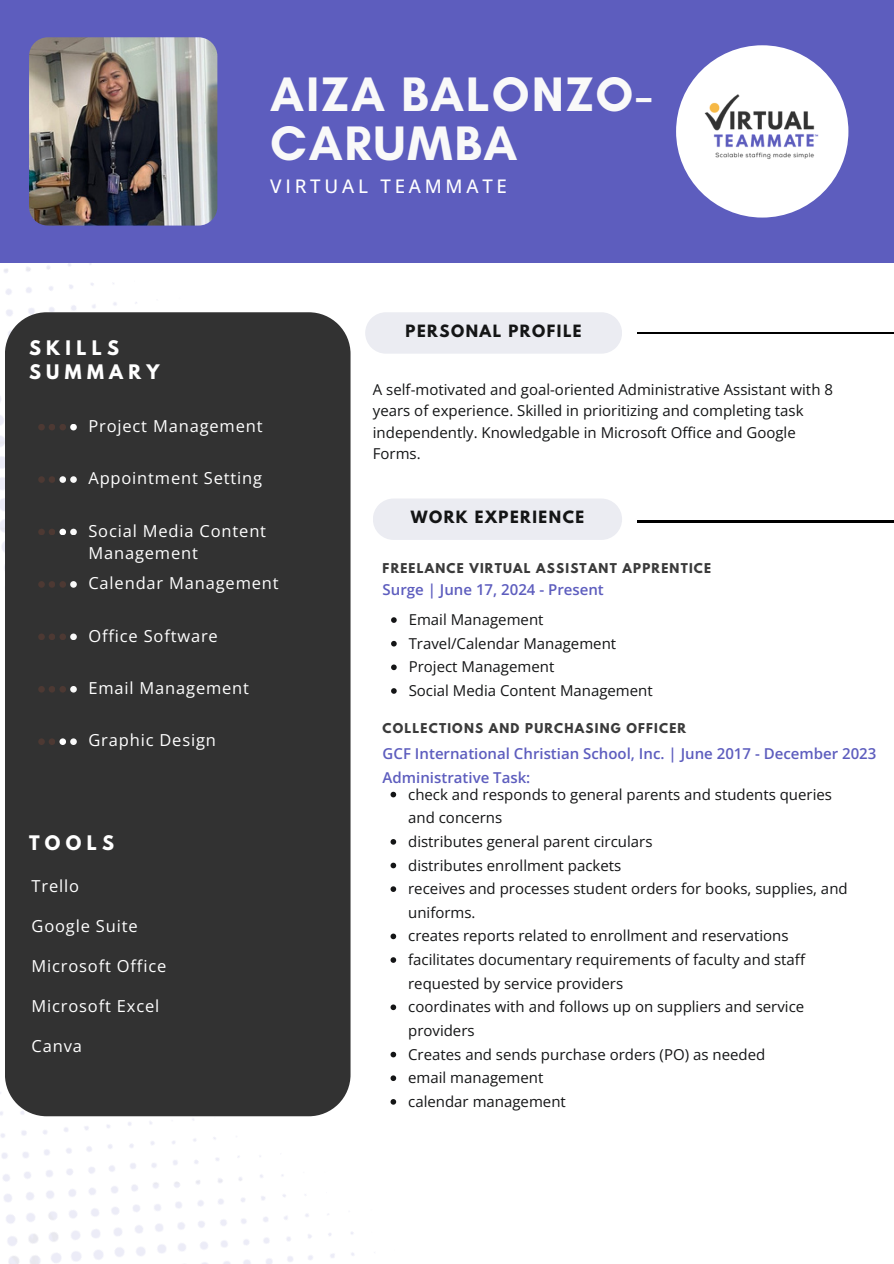
<style>
.page{position:relative;width:894px;height:1264px;background:#fff}
.page>*{position:absolute;margin:0;border:0;box-sizing:border-box;transform-origin:0 0}
.t1{font:700 49.35px/49.3px "Glacial Indifference";letter-spacing:.035em;color:#f9f9f9}
.t2{font:500 18.75px "Open Sans";letter-spacing:.2em;color:#fff}
.t3{font:700 17.7px/24.8px "League Spartan";letter-spacing:.3em;color:#fff}
.t4{font:16.5px/22.5px "Open Sans";letter-spacing:.05em;color:#fff}
.t5{font:15px/23.7px "Open Sans";color:#141516}
.t6{font:600 15px "Open Sans";color:#5d5dbe}
.t7{font:700 15px "League Spartan";letter-spacing:.1em;color:#141516}
.t8{font:700 12px "League Spartan";letter-spacing:.1em;color:#3b3b3b}
</style>
<div class="page">
<div style="left:0;top:0;width:893px;height:263px;background:#5d5dbe"></div>
<hr style="left:637px;top:520px;width:256px;height:2px;background:#000">
<img style="left:0;top:845px;width:397px;height:418px">
<div style="left:5px;top:312px;width:345px;height:804px;background:#323232"></div>
<div style="left:38px;top:424px;width:7px;height:6px;background:#4d3933;border-radius:50%"></div>
<svg style="left:49px;top:424px;width:6px;height:6px"></svg>
<div style="left:59px;top:424px;width:7px;height:6px;background:#4d3933;border-radius:50%"></div>
<div style="left:70px;top:424px;width:7px;height:6px;background:#fff;border-radius:50%"></div>
<div style="left:38px;top:528px;width:7px;height:7px;background:#4d3933;border-radius:50%"></div>
<div style="left:49px;top:528px;width:6px;height:7px;background:#4d3933;border-radius:50%"></div>
<div style="left:59px;top:528px;width:7px;height:7px;background:#fff;border-radius:50%"></div>
<div style="left:70px;top:528px;width:7px;height:7px;background:#f9f9f9;border-radius:50%"></div>
<div style="left:38px;top:581px;width:7px;height:6px;background:#4d3933;border-radius:50%"></div>
<svg style="left:49px;top:581px;width:6px;height:6px"></svg>
<div style="left:59px;top:581px;width:7px;height:6px;background:#4d3933;border-radius:50%"></div>
<div style="left:70px;top:581px;width:7px;height:6px;background:#f9f9f9;border-radius:50%"></div>
<div style="left:38px;top:476px;width:7px;height:7px;background:#4d3933;border-radius:50%"></div>
<div style="left:49px;top:476px;width:6px;height:7px;background:#4d3933;border-radius:50%"></div>
<div style="left:59px;top:476px;width:7px;height:7px;background:#f9f9f9;border-radius:50%"></div>
<div style="left:70px;top:476px;width:7px;height:7px;background:#f9f9f9;border-radius:50%"></div>
<div style="left:38px;top:686px;width:7px;height:6px;background:#4d3933;border-radius:50%"></div>
<svg style="left:49px;top:686px;width:6px;height:6px"></svg>
<div style="left:59px;top:686px;width:7px;height:6px;background:#4d3933;border-radius:50%"></div>
<div style="left:70px;top:686px;width:7px;height:6px;background:#f9f9f9;border-radius:50%"></div>
<div style="left:38px;top:633px;width:7px;height:7px;background:#4d3933;border-radius:50%"></div>
<div style="left:49px;top:633px;width:6px;height:7px;background:#4d3933;border-radius:50%"></div>
<div style="left:59px;top:633px;width:7px;height:7px;background:#4d3933;border-radius:50%"></div>
<div style="left:70px;top:633px;width:7px;height:7px;background:#f9f9f9;border-radius:50%"></div>
<div style="left:38px;top:738px;width:7px;height:7px;background:#4d3933;border-radius:50%"></div>
<div style="left:49px;top:738px;width:6px;height:7px;background:#4d3933;border-radius:50%"></div>
<div style="left:59px;top:738px;width:7px;height:7px;background:#fff;border-radius:50%"></div>
<div style="left:70px;top:738px;width:7px;height:7px;background:#f9f9f9;border-radius:50%"></div>
<div style="left:365px;top:312px;width:257px;height:41px;background:#ebecf2"></div>
<img style="left:29px;top:37px;width:188px;height:188px;border-radius:19px">
<div style="left:373px;top:499px;width:249px;height:41px;background:#ebecf2"></div>
<hr style="left:637px;top:332px;width:256px;height:2px;background:#000">
<div style="left:676px;top:45px;width:172px;height:172px;background:#fff;border-radius:50%"></div>
<img style="left:704px;top:94px;width:115px;height:65px">
<svg style="left:390px;top:791px;width:6px;height:6px"></svg>
<svg style="left:390px;top:839px;width:6px;height:5px"></svg>
<svg style="left:390px;top:862px;width:6px;height:6px"></svg>
<svg style="left:390px;top:886px;width:6px;height:6px"></svg>
<svg style="left:390px;top:933px;width:6px;height:6px"></svg>
<svg style="left:390px;top:957px;width:6px;height:5px"></svg>
<svg style="left:390px;top:1004px;width:6px;height:6px"></svg>
<svg style="left:390px;top:1051px;width:6px;height:6px"></svg>
<svg style="left:390px;top:1075px;width:6px;height:6px"></svg>
<svg style="left:390px;top:1099px;width:6px;height:5px"></svg>
<svg style="left:391px;top:617px;width:5px;height:6px"></svg>
<svg style="left:391px;top:641px;width:5px;height:5px"></svg>
<svg style="left:391px;top:664px;width:5px;height:6px"></svg>
<svg style="left:391px;top:688px;width:5px;height:5px"></svg>
<h5 class="t1" style="left:270px;top:69px;width:383px">AIZA BALONZO-<br>CARUMBA</h5>
<h2 class="t2" style="left:270px;top:173px;width:238px">VIRTUAL TEAMMATE</h2>
<p class="t3" style="left:29px;top:337px;width:132px">SKILLS<br>SUMMARY</p>
<h2 class="t4" style="left:88px;top:414px;width:176px">Project Management</h2>
<h5 class="t4" style="left:88px;top:466px;width:175px">Appointment Setting</h5>
<h5 class="t4" style="left:88px;top:519px;width:179px">Social Media Content<br>Management</h5>
<h5 class="t4" style="left:88px;top:571px;width:192px">Calendar Management</h5>
<h5 class="t4" style="left:88px;top:624px;width:131px">Office Software</h5>
<h5 class="t4" style="left:88px;top:676px;width:162px">Email Management</h5>
<h5 class="t4" style="left:88px;top:728px;width:129px">Graphic Design</h5>
<h5 class="t3" style="left:29px;top:833px;width:87px">TOOLS</h5>
<h5 class="t4" style="left:32px;top:874px;width:49px">Trello</h5>
<h5 class="t4" style="left:32px;top:914px;width:108px">Google Suite</h5>
<h5 class="t4" style="left:32px;top:954px;width:136px">Microsoft Office</h5>
<h3 class="t4" style="left:32px;top:994px;width:129px">Microsoft Excel</h3>
<h5 class="t4" style="left:32px;top:1034px;width:52px">Canva</h5>
<p class="t7" style="left:405px;top:324px;width:178px">PERSONAL PROFILE</p>
<h5 class="t5" style="left:373px;top:378px;width:461px;line-height:21.3px">A self-motivated and goal-oriented Administrative Assistant with 8 years of experience. Skilled in prioritizing and completing task independently. Knowledgable in Microsoft Office and Google Forms.</h5>
<p class="t7" style="left:410px;top:510px;width:175px">WORK EXPERIENCE</p>
<p class="t8" style="left:382px;top:562px;width:330px">FREELANCE VIRTUAL ASSISTANT APPRENTICE</p>
<p class="t6" style="left:382px;top:579px;width:223px">Surge | June 17, 2024 - Present</p>
<p class="t5" style="left:408px;top:607px;width:136px">Email Management</p>
<p class="t5" style="left:408px;top:631px;width:209px">Travel/Calendar Management</p>
<p class="t5" style="left:408px;top:654px;width:147px">Project Management</p>
<p class="t5" style="left:408px;top:678px;width:245px">Social Media Content Management</p>
<p class="t8" style="left:382px;top:722px;width:305px">COLLECTIONS AND PURCHASING OFFICER</p>
<p class="t6" style="left:382px;top:743px;width:495px">GCF International Christian School, Inc. | June 2017 - December 2023</p>
<h4 class="t5" style="left:408px;top:782px;width:425px">check and responds to general parents and students queries and concerns</h4>
<p class="t5" style="left:408px;top:829px;width:246px">distributes general parent circulars</p>
<p class="t5" style="left:408px;top:852px;width:215px">distributes enrollment packets</p>
<p class="t5" style="left:408px;top:876px;width:441px">receives and processes student orders for books, supplies, and uniforms.</p>
<p class="t5" style="left:408px;top:923px;width:382px">creates reports related to enrollment and reservations</p>
<p class="t5" style="left:408px;top:947px;width:398px">facilitates documentary requirements of faculty and staff requested by service providers</p>
<h4 class="t5" style="left:408px;top:994px;width:397px">coordinates with and follows up on suppliers and service providers</h4>
<h4 class="t5" style="left:408px;top:1041px;width:358px">Creates and sends purchase orders (PO) as needed</h4>
<p class="t5" style="left:408px;top:1065px;width:137px">email management</p>
<p class="t5" style="left:408px;top:1089px;width:159px">calendar management</p>
<h3 class="t6" style="left:382px;top:767px;width:149px">Administrative Task:</h3>
</div>
